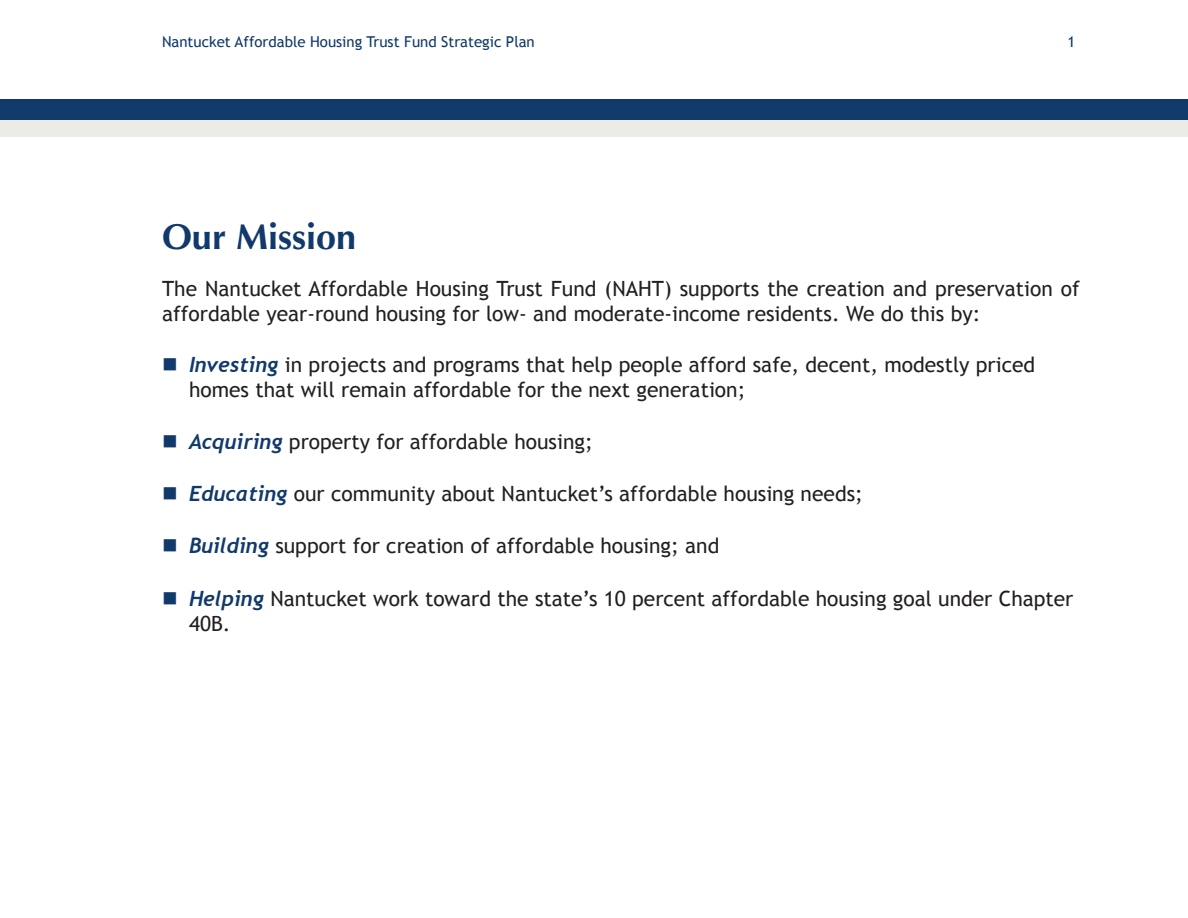
<style>
.page{position:relative;width:1188px;height:918px;background:#fff}
.page>*{position:absolute;margin:0;border:0;box-sizing:border-box;transform-origin:0 0}
.Heading_1{font:700 36px "Optima";color:#11396b}
.Body_Text{font:21px/25.2px "Trebuchet MS";color:#231f20}
.t1{font:15px "Trebuchet MS";color:#11396b}
.s1{font-family:"Trebuchet";font-weight:700;font-style:italic;color:#11396b}
</style>
<div class="page">
<div style="left:0;top:99px;width:1188px;height:27px;background:#11396b"></div>
<div style="left:0;top:120px;width:1188px;height:17px;background:#ecece6"></div>
<p class="t1" style="left:162px;top:33px;width:374px">Nantucket Affordable Housing Trust Fund Strategic Plan</p>
<p class="t1" style="left:1068px;top:33px;width:9px">1</p>
<p class="Heading_1" style="left:162px;top:216px;width:196px">Our Mission</p>
<p class="Body_Text" style="left:162px;top:276px;width:919px">The Nantucket Affordable Housing Trust Fund (NAHT) supports the creation and preservation of affordable year-round housing for low- and moderate-income residents. We do this by:</p>
<p class="Body_Text" style="left:189px;top:352px;width:848px"><span class="s1">Investing</span> in projects and programs that help people afford safe, decent, modestly priced homes that will remain affordable for the next generation;</p>
<p class="Body_Text" style="left:189px;top:429px;width:405px"><span class="s1">Acquiring</span> property for affordable housing;</p>
<p class="Body_Text" style="left:189px;top:481px;width:675px"><span class="s1">Educating</span> our community about Nantucket’s affordable housing needs;</p>
<p class="Body_Text" style="left:189px;top:534px;width:532px"><span class="s1">Building</span> support for creation of affordable housing; and</p>
<p class="Body_Text" style="left:189px;top:586px;width:886px"><span class="s1">Helping</span> Nantucket work toward the state’s 10 percent affordable housing goal under Chapter<br>40B.</p>
</div>
